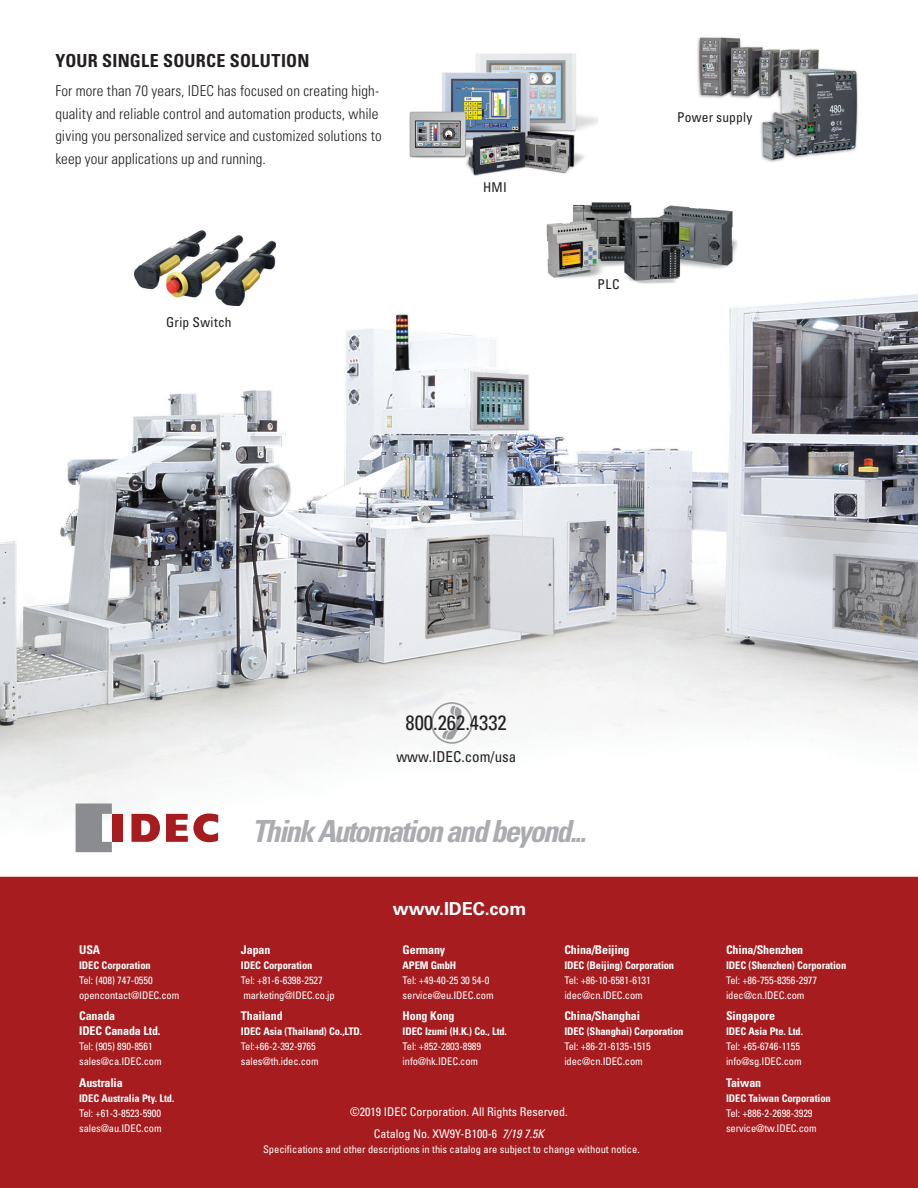
<style>
.page{position:relative;width:918px;height:1188px;background:#fff}
.page>*{position:absolute;margin:0;border:0;box-sizing:border-box;transform-origin:0 0}
.TEXT{font:italic 700 condensed 30.45px "Univers LT Std";letter-spacing:-.06em;color:#abacb0}
.t1{font:condensed 20.7px "Univers LT Std";color:#231f20}
.SECTION{font:700 condensed 18px "Univers LT Std";letter-spacing:.015em;color:#231f20}
.t2{font:700 18px "Univers LT Std";letter-spacing:-.005em;color:#fff}
.TEXT-2{font:300 condensed 15px/22.5px "Univers LT Std";letter-spacing:.005em;color:#231f20}
.t3{font:condensed 15px "Univers LT Std";color:#231f20}
.t4{font:condensed 13.5px "Univers LT Std";letter-spacing:.015em;color:#231f20}
._1{font:700 condensed 12px/15px "Univers LT Std";letter-spacing:-.01em;color:#fff}
.TEXT-3{font:condensed 12px/21.8px "Univers LT Std";color:#fff;text-align:center}
._3{font:condensed 10.5px/15px "Univers LT Std";letter-spacing:-.01em;color:#fff}
._2{font:700 condensed 10.5px "Univers LT Std";letter-spacing:-.01em;color:#fff}
.s1{font-style:italic}
</style>
<div class="page">
<img style="left:0;top:118px;width:918px;height:759px">
<div style="left:0;top:877px;width:918px;height:311px;background:#a61c1f"></div>
<svg style="left:76px;top:804px;width:36px;height:48px"></svg>
<svg style="left:131px;top:814px;width:29px;height:28px"></svg>
<div style="left:112px;top:814px;width:10px;height:28px;background:#a61c1f"></div>
<svg style="left:166px;top:814px;width:52px;height:28px"></svg>
<img style="left:135px;top:231px;width:140px;height:75px">
<img style="left:689px;top:37px;width:175px;height:126px">
<img style="left:400px;top:53px;width:197px;height:128px">
<img style="left:535px;top:196px;width:202px;height:91px">
<div style="left:426px;top:696px;width:52px;height:53px;background:#f6f7f6"></div>
<p class="SECTION" style="left:55px;top:50px;width:256px">YOUR SINGLE SOURCE SOLUTION</p>
<p class="TEXT-2" style="left:55px;top:80px;width:328px">For more than 70 years, IDEC has focused on creating high&shy;quality and reliable control and automation products, while giving you personalized service and customized solutions to keep your applications up and running.</p>
<p class="t4" style="left:166px;top:314px;width:67px">Grip Switch</p>
<p class="t4" style="left:483px;top:179px;width:25px">HMI</p>
<p class="t4" style="left:677px;top:108px;width:77px">Power supply</p>
<p class="t4" style="left:598px;top:275px;width:23px">PLC</p>
<p class="t1" style="left:406px;top:709px;width:103px">800.262.4332</p>
<p class="t3" style="left:396px;top:748px;width:121px">www.IDEC.com/usa</p>
<p class="TEXT" style="left:252px;top:813px;width:336px">Think Automation and beyond...</p>
<p class="t2" style="left:393px;top:898px;width:135px">www.IDEC.com</p>
<p class="_1" style="left:79px;top:942px;width:23px">USA</p>
<p class="_2" style="left:79px;top:959px;width:73px">IDEC Corporation</p>
<p class="_3" style="left:79px;top:972px;width:75px">Tel: (408) 747-0550</p>
<p class="_3" style="left:79px;top:987px;width:102px">opencontact@IDEC.com</p>
<p class="_1" style="left:79px;top:1009px;width:83px">Canada<br>IDEC Canada Ltd.</p>
<p class="_3" style="left:79px;top:1039px;width:75px">Tel: (905) 890-8561</p>
<p class="_3" style="left:79px;top:1054px;width:84px">sales@ca.IDEC.com</p>
<p class="_1" style="left:79px;top:1075px;width:45px">Australia</p>
<p class="_2" style="left:79px;top:1092px;width:97px">IDEC Australia Pty. Ltd.</p>
<p class="_3" style="left:79px;top:1106px;width:83px">Tel: +61-3-8523-5900</p>
<p class="_3" style="left:79px;top:1121px;width:84px">sales@au.IDEC.com</p>
<p class="_1" style="left:241px;top:942px;width:31px">Japan</p>
<p class="_2" style="left:241px;top:959px;width:73px">IDEC Corporation</p>
<p class="_3" style="left:241px;top:972px;width:83px">Tel: +81-6-6398-2527</p>
<p class="_3" style="left:243px;top:987px;width:93px">marketing@IDEC.co.jp</p>
<p class="_1" style="left:241px;top:1009px;width:43px">Thailand</p>
<p class="_2" style="left:241px;top:1025px;width:123px">IDEC Asia (Thailand) Co.,LTD.</p>
<p class="_3" style="left:241px;top:1039px;width:79px">Tel:+66-2-392-9765 sales@th.idec.com</p>
<p class="_1" style="left:403px;top:942px;width:44px">Germany</p>
<p class="_2" style="left:403px;top:959px;width:55px">APEM GmbH</p>
<p class="_3" style="left:403px;top:972px;width:88px">Tel: +49-40-25 30 54-0</p>
<p class="_3" style="left:403px;top:987px;width:92px">service@eu.IDEC.com</p>
<p class="_1" style="left:403px;top:1009px;width:53px">Hong Kong</p>
<p class="_2" style="left:403px;top:1025px;width:106px">IDEC Izumi (H.K.) Co., Ltd.</p>
<p class="_3" style="left:403px;top:1039px;width:80px">Tel: +852-2803-8989</p>
<p class="_3" style="left:403px;top:1054px;width:77px">info@hk.IDEC.com</p>
<p class="_1" style="left:564px;top:942px;width:67px">China/Beijing</p>
<p class="_2" style="left:564px;top:959px;width:111px">IDEC (Beijing) Corporation</p>
<p class="_3" style="left:564px;top:972px;width:88px">Tel: +86-10-6581-6131</p>
<p class="_3" style="left:564px;top:987px;width:80px">idec@cn.IDEC.com</p>
<p class="_1" style="left:564px;top:1009px;width:77px">China/Shanghai</p>
<p class="_2" style="left:564px;top:1025px;width:121px">IDEC (Shanghai) Corporation</p>
<p class="_3" style="left:564px;top:1039px;width:88px">Tel: +86-21-6135-1515</p>
<p class="_3" style="left:564px;top:1054px;width:80px">idec@cn.IDEC.com</p>
<p class="TEXT-3" style="left:350px;top:1101px;width:219px">©2019 IDEC Corporation. All Rights Reserved.<br>Catalog No. XW9Y-B100-6 <span class="s1">7/19 7.5K</span></p>
<p class="_3" style="left:263px;top:1141px;width:378px">Specifications and other descriptions in this catalog are subject to change without notice.</p>
<p class="_1" style="left:726px;top:942px;width:79px">China/Shenzhen</p>
<p class="_2" style="left:726px;top:959px;width:122px">IDEC (Shenzhen) Corporation</p>
<p class="_3" style="left:726px;top:972px;width:93px">Tel: +86-755-8356-2977 idec@cn.IDEC.com</p>
<p class="_1" style="left:726px;top:1009px;width:51px">Singapore</p>
<p class="_2" style="left:726px;top:1025px;width:78px">IDEC Asia Pte. Ltd.</p>
<p class="_3" style="left:726px;top:1039px;width:75px">Tel: +65-6746-1155</p>
<p class="_3" style="left:726px;top:1054px;width:77px">info@sg.IDEC.com</p>
<p class="_1" style="left:726px;top:1075px;width:37px">Taiwan</p>
<p class="_2" style="left:726px;top:1092px;width:106px">IDEC Taiwan Corporation</p>
<p class="_3" style="left:726px;top:1106px;width:88px">Tel: +886-2-2698-3929</p>
<p class="_3" style="left:726px;top:1121px;width:92px">service@tw.IDEC.com</p>
</div>
